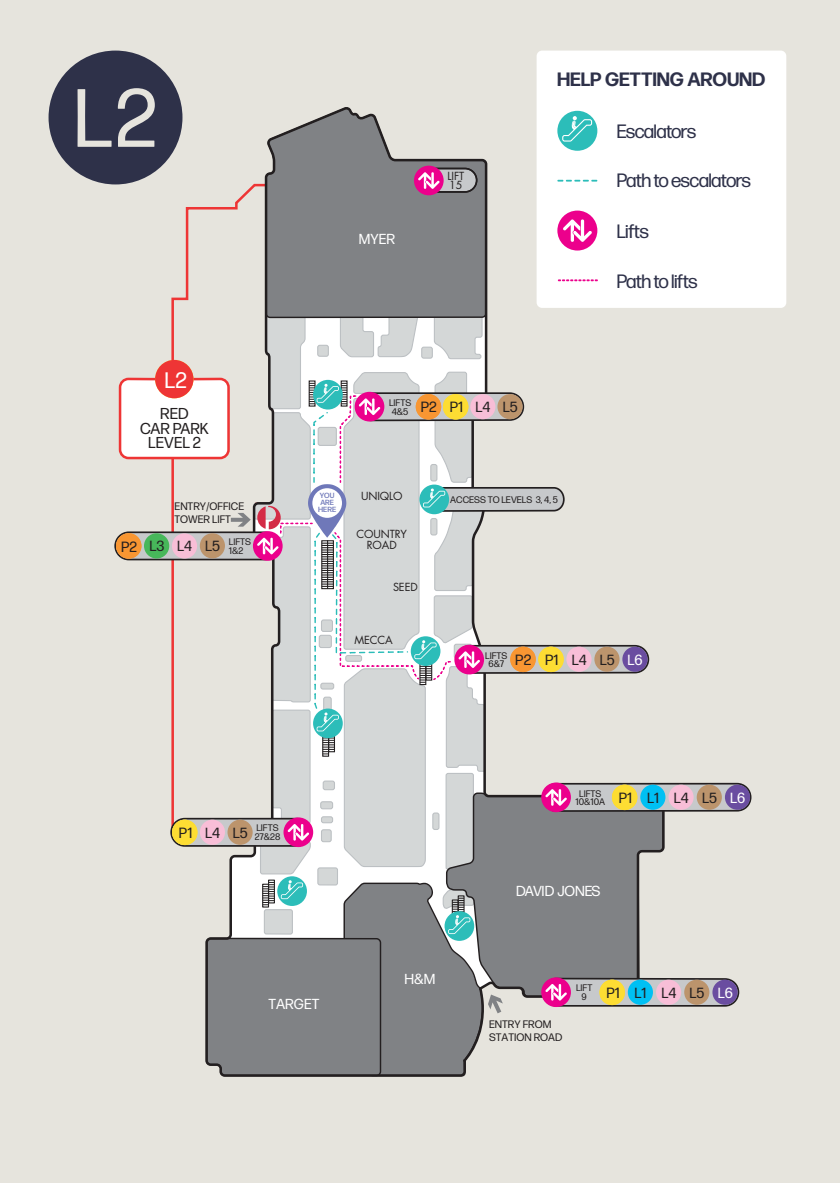
<style>
.page{position:relative;width:840px;height:1183px;background:#fff}
.page>*{position:absolute;margin:0;border:0;box-sizing:border-box;transform-origin:0 0}
.t1{font:82.4px "Forma DJR Banner";color:#e6e4dd}
.t2{font:22.4px "Forma DJR Text";color:#fff}
.t3{font:19.4px "Forma DJR Banner";color:#2e3149}
.t4{font:700 19.4px "Forma DJR Banner";letter-spacing:.025em;color:#2e3149}
.t5{font:15.8px/14.4px "Forma DJR Text";color:#231f20;text-align:center}
.t6{font:14.8px "Forma DJR Text";color:#231f20}
.t7{font:14.6px "Forma DJR Text";color:#231f20}
.t8{font:14.4px "Forma DJR Text";color:#fff}
.t9{font:10.8px/13px "Forma DJR Text";color:#231f20}
.t10{font:10.8px/8.6px "Futura Std";letter-spacing:-.01em;color:#231f20}
.t11{font:9.4px/8.8px "Forma DJR Text";color:#231f20;text-align:center}
.t12{font:500 7.4px/7px "Forma DJR Text";color:#6f78b9}
.s1{font-size:14.6px}
.s2{color:#fff}
</style>
<div class="page">
<div style="left:0;top:0;width:839px;height:1182px;background:#e6e4dd"></div>
<svg style="left:170px;top:207px;width:34px;height:617px"></svg>
<svg style="left:204px;top:107px;width:461px;height:900px"></svg>
<div style="left:421px;top:168px;width:55px;height:24px;background:#c7c9cb;border-radius:12px"></div>
<div style="left:421px;top:168px;width:56px;height:25px;border:2px solid #231f20;border-radius:12px"></div>
<div style="left:421px;top:168px;width:56px;height:25px;border:1px solid #231f20;border-radius:12px"></div>
<div style="left:542px;top:783px;width:208px;height:27px;background:#c7c9cb;border-radius:14px"></div>
<div style="left:542px;top:782px;width:209px;height:29px;border:2px solid #231f20;border-radius:14px"></div>
<div style="left:611px;top:784px;width:26px;height:25px;background:#fddd33;border-radius:50%"></div>
<div style="left:668px;top:784px;width:25px;height:25px;background:#f8bed7;border-radius:50%"></div>
<div style="left:640px;top:784px;width:25px;height:25px;background:#00c0f3;border-radius:50%"></div>
<div style="left:696px;top:784px;width:25px;height:25px;background:#bc946c;border-radius:50%"></div>
<div style="left:724px;top:784px;width:25px;height:25px;background:#6a4da0;border-radius:50%"></div>
<div style="left:542px;top:978px;width:196px;height:27px;background:#c7c9cb;border-radius:14px"></div>
<div style="left:542px;top:977px;width:197px;height:29px;border:2px solid #231f20;border-radius:14px"></div>
<div style="left:599px;top:979px;width:25px;height:25px;background:#fddd33;border-radius:50%"></div>
<div style="left:655px;top:979px;width:25px;height:25px;background:#f8bed7;border-radius:50%"></div>
<div style="left:627px;top:979px;width:25px;height:25px;background:#00c0f3;border-radius:50%"></div>
<div style="left:684px;top:979px;width:25px;height:25px;background:#bc946c;border-radius:50%"></div>
<div style="left:712px;top:979px;width:25px;height:25px;background:#6a4da0;border-radius:50%"></div>
<svg style="left:456px;top:645px;width:192px;height:28px"></svg>
<div style="left:455px;top:644px;width:194px;height:29px;border:2px solid #231f20;border-radius:14px"></div>
<div style="left:566px;top:646px;width:25px;height:25px;background:#f8bed7;border-radius:50%"></div>
<div style="left:594px;top:646px;width:25px;height:25px;background:#bc946c;border-radius:50%"></div>
<div style="left:622px;top:646px;width:25px;height:25px;background:#6a4da0;border-radius:50%"></div>
<svg style="left:171px;top:818px;width:139px;height:27px"></svg>
<div style="left:170px;top:817px;width:141px;height:29px;border:2px solid #231f20;border-radius:14px"></div>
<div style="left:200px;top:819px;width:25px;height:25px;background:#f8bed7;border-radius:50%"></div>
<div style="left:172px;top:819px;width:25px;height:25px;background:#fddd33;border-radius:50%"></div>
<svg style="left:115px;top:532px;width:162px;height:27px"></svg>
<div style="left:114px;top:531px;width:164px;height:29px;border:2px solid #231f20;border-radius:14px"></div>
<div style="left:144px;top:533px;width:25px;height:25px;background:#47b75a;border-radius:50%"></div>
<div style="left:172px;top:533px;width:25px;height:25px;background:#f8bed7;border-radius:50%"></div>
<div style="left:200px;top:533px;width:25px;height:25px;background:#bc946c;border-radius:50%"></div>
<div style="left:116px;top:533px;width:25px;height:25px;background:#f89632;border-radius:50%"></div>
<div style="left:120px;top:379px;width:108px;height:79px;background:#fff;border-radius:8px"></div>
<div style="left:119px;top:377px;width:111px;height:82px;border:3px solid #ee3535;border-radius:8px"></div>
<div style="left:155px;top:360px;width:38px;height:38px;background:#ee3535;border-radius:50%"></div>
<div style="left:541px;top:782px;width:29px;height:30px;background:#ec008c;border-radius:50%"></div>
<div style="left:541px;top:977px;width:29px;height:29px;background:#ec008c;border-radius:50%"></div>
<svg style="left:205px;top:313px;width:361px;height:764px"></svg>
<div style="left:414px;top:166px;width:29px;height:29px;background:#ec008c;border-radius:50%"></div>
<svg style="left:418px;top:172px;width:21px;height:17px"></svg>
<div style="left:536px;top:51px;width:250px;height:257px;background:#fff;border-radius:5px"></div>
<div style="left:557px;top:111px;width:40px;height:40px;background:#2cbdb9;border-radius:50%"></div>
<svg style="left:562px;top:116px;width:30px;height:25px"></svg>
<svg style="left:557px;top:180px;width:40px;height:1px"></svg>
<svg style="left:557px;top:279px;width:40px;height:2px"></svg>
<div style="left:557px;top:210px;width:40px;height:40px;background:#ec008c;border-radius:50%"></div>
<svg style="left:563px;top:219px;width:28px;height:23px"></svg>
<div style="left:49px;top:51px;width:133px;height:133px;background:#2e3149;border-radius:50%"></div>
<p class="t1" style="left:75px;top:68px;width:82px">L2</p>
<p class="t2" style="left:164px;top:366px;width:24px">L2</p>
<p class="t5" style="left:140px;top:406px;width:70px">RED<br>CAR PARK<br>LEVEL 2</p>
<p class="t9" style="left:174px;top:499px;width:71px">ENTRY/OFFICE<br>TOWER LIFT</p>
<p class="t11" style="left:229px;top:537px;width:24px">LIFTS</p>
<p class="t6" style="left:121px;top:537px;width:124px">P2 L3 <span class="s1">L4 L5</span> <sub>1&amp;2</sub></p>
<p class="t8" style="left:359px;top:230px;width:38px">MYER</p>
<p class="t10" style="left:447px;top:172px;width:18px">LIFT<br>15</p>
<p class="t4" style="left:557px;top:67px;width:209px">HELP GETTING AROUND</p>
<p class="t3" style="left:616px;top:119px;width:80px">Escalators</p>
<p class="t3" style="left:616px;top:168px;width:135px">Path to escalators</p>
<p class="t3" style="left:616px;top:219px;width:33px">Lifts</p>
<p class="t3" style="left:616px;top:269px;width:82px">Path to lifts</p>
<p class="t11" style="left:389px;top:398px;width:24px">LIFTS</p>
<p class="t6" style="left:391px;top:398px;width:127px"><sub>4&amp;5</sub> P2 P1 <span class="s1">L4 L5</span></p>
<p class="t12" style="left:318px;top:492px;width:19px">YOU<br>ARE<br>HERE</p>
<p class="t10" style="left:361px;top:492px;width:43px">UNIQLO</p>
<p class="t10" style="left:356px;top:528px;width:52px;line-height:11.4px;text-align:center">COUNTRY<br>ROAD</p>
<p class="t10" style="left:393px;top:582px;width:26px">SEED</p>
<p class="t10" style="left:354px;top:635px;width:40px">MECCA</p>
<p class="t11" style="left:450px;top:494px;width:109px">ACCESS TO LEVELS 3, 4, 5</p>
<p class="t11" style="left:485px;top:650px;width:24px">LIFTS<br>6&amp;7</p>
<p class="t7" style="left:571px;top:650px;width:72px">L4 L5 <span class="s2">L6</span></p>
<p class="t6" style="left:515px;top:650px;width:45px">P2 P1</p>
<p class="t11" style="left:179px;top:823px;width:103px;text-align:right">LIFTS<br><sup>P1</sup> <sup>L4</sup> <sup>L5</sup> 27&amp;28</p>
<p class="t8" style="left:268px;top:995px;width:52px">TARGET</p>
<p class="t8" style="left:404px;top:970px;width:32px">H&amp;M</p>
<p class="t11" style="left:575px;top:788px;width:31px">LIFTS<br>10&amp;10A</p>
<p class="t7" style="left:646px;top:788px;width:100px">L1 L4 L5 <span class="s2">L6</span></p>
<p class="t6" style="left:618px;top:788px;width:15px">P1</p>
<p class="t8" style="left:516px;top:882px;width:86px">DAVID JONES</p>
<p class="t9" style="left:489px;top:1017px;width:75px">ENTRY FROM<br>STATION ROAD</p>
<p class="t11" style="left:575px;top:983px;width:18px">LIFT<br>9</p>
<p class="t7" style="left:634px;top:983px;width:100px">L1 L4 L5 <span class="s2">L6</span></p>
<p class="t6" style="left:606px;top:983px;width:15px">P1</p>
</div>
